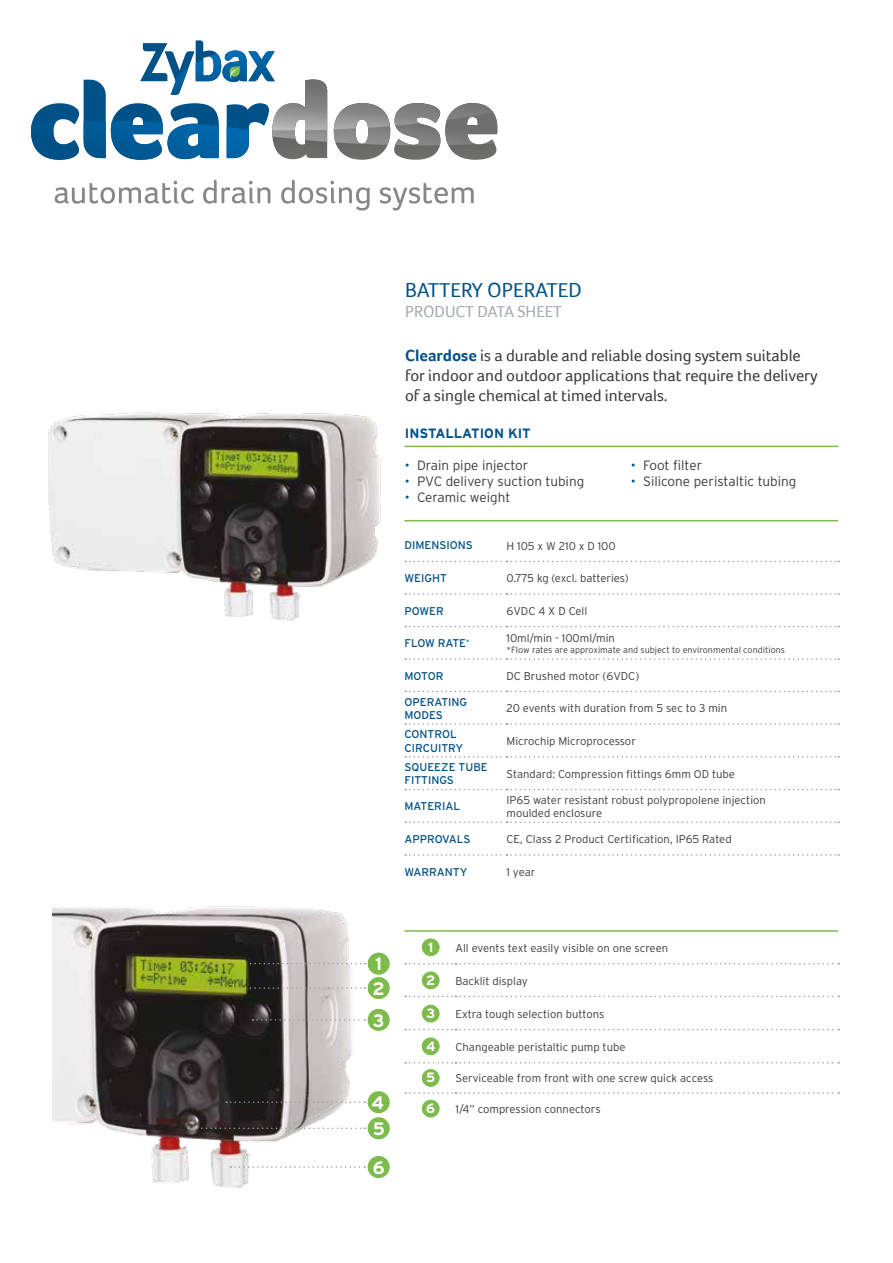
<style>
.page{position:relative;width:893px;height:1263px;background:#fff}
.page>*{position:absolute;margin:0;border:0;box-sizing:border-box;transform-origin:0 0}
.t1{font:21px "Foco";color:#005187}
.t2{font:700 18px/31.8px "Interstate";color:#fff}
.t3{font:16.5px/19.8px "Foco";color:#3c3b3b}
.t4{font:16.5px "Foco";color:#a2a9ad}
.t5{font:300 13.5px "Interstate";color:#3c3b3b}
.t6{font:700 13.5px "Interstate";color:#005187}
.t7{font:700 13.5px "Interstate";color:#fff}
.t8{font:300 11.25px/13.5px "Interstate";color:#3c3b3b}
.t9{font:11.25px/13.5px "Interstate";color:#005187}
.t10{font:11.25px "Interstate";letter-spacing:-.02em;color:#005187}
.t11{font:300 9px "Interstate";color:#3c3b3b}
.s1{font-weight:700;color:#005187}
.s2{color:#005187}
</style>
<div class="page">
<img style="left:52px;top:906px;width:309px;height:282px">
<svg style="left:405px;top:561px;width:434px;height:1px"></svg>
<svg style="left:405px;top:593px;width:434px;height:2px"></svg>
<svg style="left:405px;top:626px;width:434px;height:1px"></svg>
<svg style="left:405px;top:658px;width:434px;height:2px"></svg>
<svg style="left:405px;top:691px;width:434px;height:1px"></svg>
<svg style="left:405px;top:723px;width:434px;height:2px"></svg>
<svg style="left:405px;top:756px;width:434px;height:2px"></svg>
<svg style="left:405px;top:789px;width:434px;height:1px"></svg>
<svg style="left:405px;top:821px;width:434px;height:2px"></svg>
<svg style="left:405px;top:854px;width:434px;height:2px"></svg>
<hr style="left:404px;top:520px;width:434px;height:1px;background:#7cbb4c">
<svg style="left:195px;top:987px;width:170px;height:2px"></svg>
<svg style="left:252px;top:1019px;width:113px;height:2px"></svg>
<svg style="left:226px;top:1101px;width:139px;height:2px"></svg>
<svg style="left:405px;top:963px;width:434px;height:1px"></svg>
<svg style="left:405px;top:996px;width:434px;height:1px"></svg>
<svg style="left:405px;top:1029px;width:434px;height:1px"></svg>
<svg style="left:405px;top:1062px;width:434px;height:1px"></svg>
<svg style="left:405px;top:1092px;width:434px;height:2px"></svg>
<hr style="left:404px;top:930px;width:434px;height:2px;background:#7cbb4c">
<div style="left:368px;top:977px;width:22px;height:22px;background:#7cbb4c;border-radius:50%"></div>
<div style="left:368px;top:1009px;width:22px;height:22px;background:#7cbb4c;border-radius:50%"></div>
<div style="left:368px;top:1091px;width:22px;height:22px;background:#7cbb4c;border-radius:50%"></div>
<div style="left:422px;top:938px;width:18px;height:18px;background:#7cbb4c;border-radius:50%"></div>
<div style="left:422px;top:971px;width:18px;height:18px;background:#7cbb4c;border-radius:50%"></div>
<div style="left:422px;top:1005px;width:18px;height:17px;background:#7cbb4c;border-radius:50%"></div>
<div style="left:422px;top:1037px;width:18px;height:18px;background:#7cbb4c;border-radius:50%"></div>
<div style="left:422px;top:1069px;width:18px;height:18px;background:#7cbb4c;border-radius:50%"></div>
<svg style="left:188px;top:1127px;width:177px;height:2px"></svg>
<div style="left:368px;top:1117px;width:22px;height:22px;background:#7cbb4c;border-radius:50%"></div>
<div style="left:422px;top:1100px;width:18px;height:17px;background:#7cbb4c;border-radius:50%"></div>
<svg style="left:230px;top:1166px;width:135px;height:2px"></svg>
<div style="left:368px;top:1156px;width:22px;height:22px;background:#7cbb4c;border-radius:50%"></div>
<hr style="left:404px;top:446px;width:434px;height:1px;background:#7cbb4c">
<svg style="left:195px;top:963px;width:170px;height:1px"></svg>
<div style="left:368px;top:952px;width:22px;height:23px;background:#7cbb4c;border-radius:50%"></div>
<img style="left:48px;top:412px;width:333px;height:209px">
<svg style="left:55px;top:181px;width:139px;height:23px"></svg>
<svg style="left:203px;top:180px;width:67px;height:24px"></svg>
<svg style="left:281px;top:180px;width:89px;height:30px"></svg>
<svg style="left:380px;top:183px;width:94px;height:27px"></svg>
<svg style="left:31px;top:40px;width:466px;height:120px"></svg>
<h1 class="t1" style="left:405px;top:278px;width:178px">BATTERY OPERATED</h1>
<h3 class="t4" style="left:405px;top:302px;width:158px">PRODUCT DATA SHEET</h3>
<h3 class="t3" style="left:405px;top:345px;width:414px"><span class="s1">Cleardose</span> is a durable and reliable dosing system suitable for indoor and outdoor applications that require the delivery of a single chemical at timed intervals.</h3>
<p class="t6" style="left:405px;top:425px;width:127px">INSTALLATION KIT</p>
<p class="t5" style="left:405px;top:458px;width:125px"><span class="s2">•</span> Drain pipe injector</p>
<p class="t5" style="left:405px;top:474px;width:181px"><span class="s2">•</span> PVC delivery suction tubing</p>
<p class="t5" style="left:405px;top:490px;width:107px"><span class="s2">•</span> Ceramic weight</p>
<p class="t5" style="left:631px;top:458px;width:73px"><span class="s2">•</span> Foot filter</p>
<p class="t5" style="left:631px;top:474px;width:167px"><span class="s2">•</span> Silicone peristaltic tubing</p>
<p class="t9" style="left:404px;top:538px;width:70px">DIMENSIONS</p>
<p class="t8" style="left:506px;top:539px;width:111px">H 105 x W 210 x D 100</p>
<p class="t9" style="left:404px;top:571px;width:44px">WEIGHT</p>
<p class="t8" style="left:506px;top:571px;width:124px">0.775 kg (excl. batteries)</p>
<p class="t9" style="left:404px;top:604px;width:41px">POWER</p>
<p class="t8" style="left:506px;top:604px;width:82px">6VDC 4 X D Cell</p>
<p class="t10" style="left:404px;top:637px;width:66px">FLOW RATE<sup>*</sup></p>
<p class="t8" style="left:506px;top:631px;width:110px">10ml/min - 100ml/min</p>
<p class="t11" style="left:506px;top:644px;width:280px">*Flow rates are approximate and subject to environmental conditions</p>
<p class="t9" style="left:404px;top:669px;width:41px">MOTOR</p>
<p class="t8" style="left:506px;top:669px;width:134px">DC Brushed motor (6VDC)</p>
<p class="t9" style="left:404px;top:695px;width:64px">OPERATING<br>MODES</p>
<p class="t8" style="left:506px;top:701px;width:222px">20 events with duration from 5 sec to 3 min</p>
<p class="t9" style="left:404px;top:727px;width:60px">CONTROL<br>CIRCUITRY</p>
<p class="t8" style="left:506px;top:734px;width:131px">Microchip Microprocessor</p>
<p class="t9" style="left:404px;top:760px;width:85px">SQUEEZE TUBE<br>FITTINGS</p>
<p class="t8" style="left:506px;top:767px;width:230px">Standard: Compression fittings 6mm OD tube</p>
<p class="t9" style="left:404px;top:800px;width:57px">MATERIAL</p>
<p class="t8" style="left:506px;top:793px;width:261px">IP65 water resistant robust polypropolene injection moulded enclosure</p>
<p class="t9" style="left:404px;top:832px;width:68px">APPROVALS</p>
<p class="t8" style="left:506px;top:832px;width:227px">CE, Class 2 Product Certification, IP65 Rated</p>
<p class="t9" style="left:404px;top:865px;width:65px">WARRANTY</p>
<p class="t8" style="left:506px;top:865px;width:30px">1 year</p>
<h2 class="t2" style="left:375px;top:948px;width:8px">1</h2>
<h2 class="t2" style="left:373px;top:972px;width:14px">2<br>3</h2>
<h2 class="t2" style="left:371px;top:1087px;width:14px">4</h2>
<h2 class="t2" style="left:373px;top:1109px;width:14px;line-height:38.7px">5<br>6</h2>
<p class="t7" style="left:428px;top:939px;width:7px">1</p>
<p class="t7" style="left:426px;top:972px;width:11px">2</p>
<p class="t7" style="left:426px;top:1005px;width:10px">3</p>
<p class="t7" style="left:426px;top:1038px;width:11px">4</p>
<p class="t7" style="left:426px;top:1070px;width:11px">5</p>
<p class="t7" style="left:426px;top:1101px;width:10px">6</p>
<p class="t8" style="left:455px;top:941px;width:214px">All events text easily visible on one screen</p>
<p class="t8" style="left:455px;top:974px;width:74px">Backlit display</p>
<p class="t8" style="left:455px;top:1007px;width:150px">Extra tough selection buttons</p>
<p class="t8" style="left:455px;top:1040px;width:171px">Changeable peristaltic pump tube</p>
<p class="t8" style="left:455px;top:1071px;width:259px">Serviceable from front with one screw quick access</p>
<p class="t8" style="left:455px;top:1102px;width:147px">1/4” compression connectors</p>
</div>
